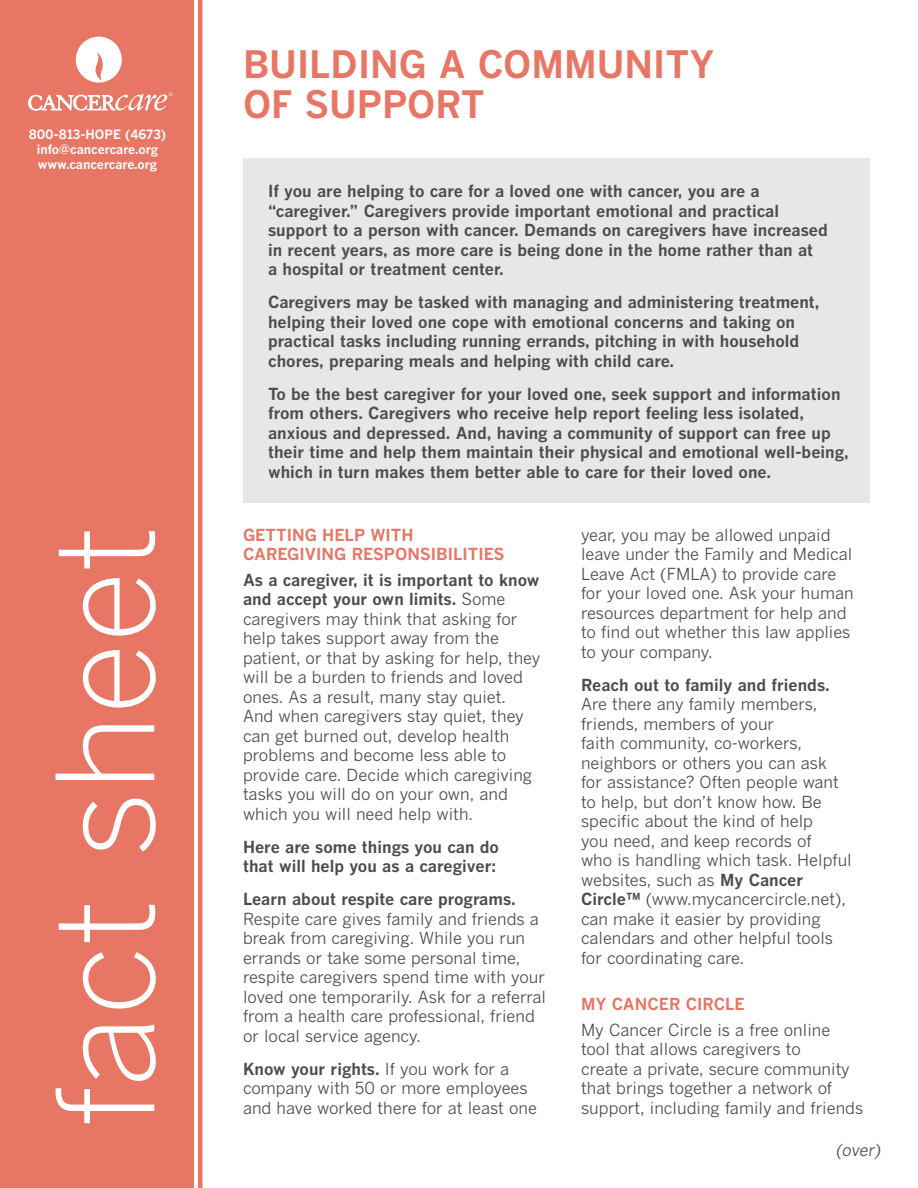
<style>
.page{position:relative;width:918px;height:1188px;background:#fff}
.page>*{position:absolute;margin:0;border:0;box-sizing:border-box;transform-origin:0 0}
.t1{font:300 133.5px "Benton Gothic";color:#fff}
.t2{font:700 37.5px/40.5px "Benton Gothic";color:#e77665}
.t3{font:16.5px/19.5px "Benton Gothic";color:#4b4c4d}
.t4{font:700 16.5px/19.5px "Benton Gothic";color:#4b4c4d}
.t5{font:700 16.5px/19.5px "Benton Gothic";color:#e77665}
.t6{font:italic 16.5px "Benton Gothic";color:#4b4c4d}
.t7{font:700 12.75px/15px "Benton Gothic";color:#fff;text-align:center}
.s1{font-weight:700}
</style>
<div class="page">
<div style="left:0;top:0;width:194px;height:1188px;background:#e77665"></div>
<hr style="left:198px;top:0;width:4px;height:1188px;background:#e77665">
<div style="left:243px;top:158px;width:626px;height:345px;background:#e6e7e9"></div>
<svg style="left:74px;top:35px;width:49px;height:49px"></svg>
<svg style="left:28px;top:93px;width:144px;height:17px"></svg>
<p class="t7" style="left:29px;top:126px;width:139px">800-813-HOPE (4673) info@cancercare.org www.cancercare.org</p>
<h1 class="t1" style="left:27px;top:1127px;width:603px;rotate:-90deg">fact sheet</h1>
<h2 class="t2" style="left:243px;top:43px;width:473px">Building a Community of Support</h2>
<p class="t4" style="left:268px;top:181px;width:561px">If you are helping to care for a loved one with cancer, you are a “caregiver.” Caregivers provide important emotional and practical support to a person with cancer. Demands on caregivers have increased in recent years, as more care is being done in the home rather than at<br>a hospital or treatment center.</p>
<p class="t4" style="left:268px;top:292px;width:553px">Caregivers may be tasked with managing and administering treatment, helping their loved one cope with emotional concerns and taking on practical tasks including running errands, pitching in with household chores, preparing meals and helping with child care.</p>
<p class="t4" style="left:268px;top:383px;width:582px">To be the best caregiver for your loved one, seek support and information from others. Caregivers who receive help report feeling less isolated, anxious and depressed. And, having a community of support can free up their time and help them maintain their physical and emotional well-being, which in turn makes them better able to care for their loved one.</p>
<p class="t5" style="left:243px;top:524px;width:11px">Getti</p>
<p class="t5" style="left:243px;top:524px;width:152px;text-indent:49px">ng Help with<br>Caregivi ng Res</p>
<p class="t5" style="left:384px;top:544px;width:45px">ponsibi</p>
<p class="t5" style="left:453px;top:544px;width:19px">lities</p>
<p class="t3" style="left:243px;top:570px;width:299px"><span class="s1">As a caregiver, it is important to know and accept your own limits.</span> Some caregivers may think that asking for help takes support away from the patient, or that by asking for help, they will be a burden to friends and loved ones. As a result, many stay quiet.<br>And when caregivers stay quiet, they can get burned out, develop health problems and become less able to provide care. Decide which caregiving tasks you will do on your own, and which you will need help with.</p>
<p class="t4" style="left:243px;top:837px;width:258px">Here are some things you can do that will help you as a caregiver:</p>
<p class="t4" style="left:243px;top:889px;width:274px">Learn about respite care programs.</p>
<p class="t3" style="left:243px;top:909px;width:305px">Respite care gives family and friends a break from caregiving. While you run errands or take some personal time, respite caregivers spend time with your loved one temporarily. Ask for a referral from a health care professional, friend or local service agency.</p>
<p class="t3" style="left:243px;top:1059px;width:296px"><span class="s1">Know your rights.</span> If you work for a company with 50 or more employees and have worked there for at least one</p>
<p class="t3" style="left:581px;top:525px;width:274px">year, you may be allowed unpaid leave under the Family and Medical<br>Leave Act (FMLA) to provide care for your loved one. Ask your human resources department for help and to find out whether this law applies to your company.</p>
<p class="t4" style="left:581px;top:675px;width:250px">Reach out to family and friends.</p>
<p class="t3" style="left:581px;top:694px;width:272px">Are there any family members, friends, members of your<br>faith community, co-workers, neighbors or others you can ask<br>for assistance? Often people want to help, but don’t know how. Be specific about the kind of help<br>you need, and keep records of<br>who is handling which task. Helpful websites, such as <span class="s1">My Cancer<br>Circle™</span> (www.mycancercircle.net), can make it easier by providing calendars and other helpful tools for coordinating care.</p>
<p class="t5" style="left:581px;top:994px;width:163px">My Cancer Circle</p>
<p class="t3" style="left:581px;top:1020px;width:284px">My Cancer Circle is a free online tool that allows caregivers to<br>create a private, secure community that brings together a network of support, including family and friends</p>
<p class="t6" style="left:837px;top:1140px;width:46px">(over)</p>
</div>
